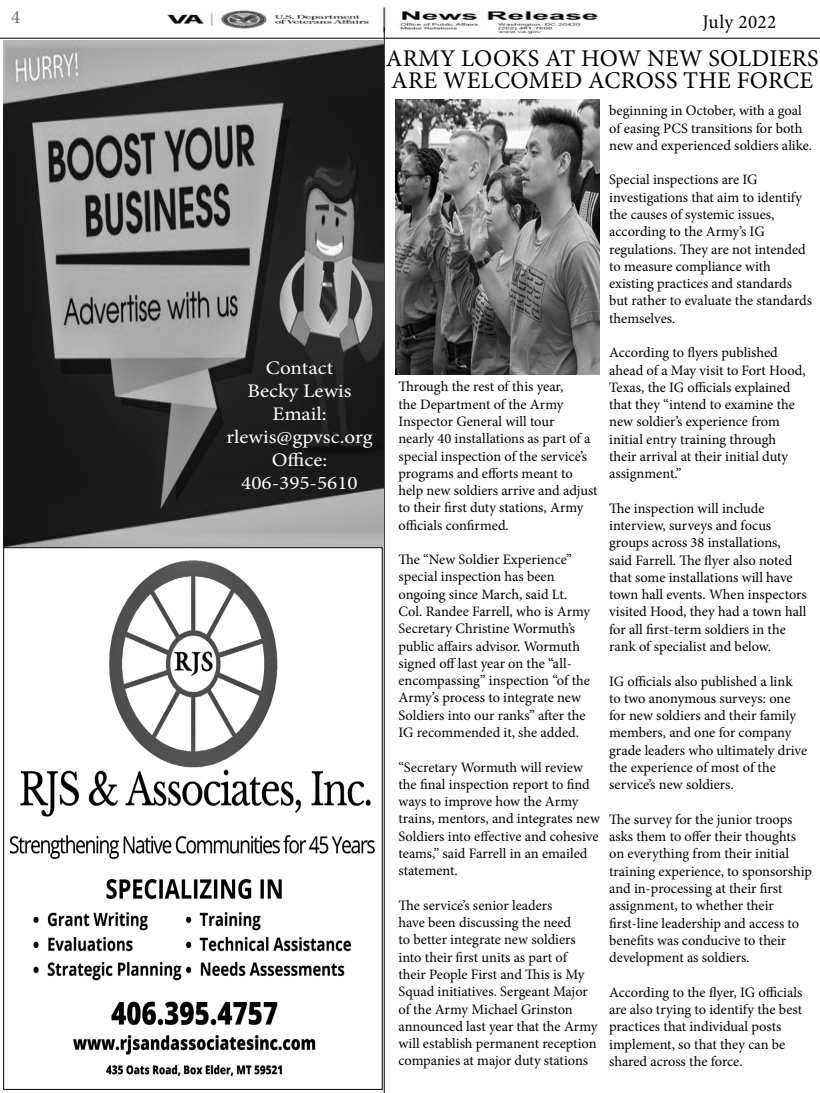
<style>
.page{position:relative;width:820px;height:1093px;background:#fff}
.page>*{position:absolute;margin:0;border:0;box-sizing:border-box;transform-origin:0 0}
.t1{font:24px/21.6px "Minion Pro";letter-spacing:.01em;color:#000}
.t2{font:19.2px/23px "Minion Pro";color:#fff;text-align:center;scale:1.1 1}
.t3{font:19.2px "Minion Pro";letter-spacing:.02em;color:#000}
.t4{font:19.2px "Minion Pro";color:#706f6f}
.t5{font:14.4px/17.3px "Minion Pro";color:#000}
</style>
<div class="page">
<img style="left:167px;top:7px;width:434px;height:33px">
<hr style="left:0;top:38px;width:819px;height:1px;background:#000">
<img style="left:9px;top:560px;width:366px;height:517px">
<hr style="left:383px;top:27px;width:1px;height:1066px;background:#000">
<img style="left:396px;top:100px;width:203px;height:274px">
<img style="left:4px;top:40px;width:379px;height:506px">
<h2 class="t4" style="left:11px;top:4px;width:11px">4</h2>
<h2 class="t2" style="left:226px;top:356px;width:134px">Contact<br>Becky Lewis<br>Email: rlewis@gpvsc.org<br>Office:<br>406-395-5610</h2>
<h2 class="t3" style="left:702px;top:9px;width:75px">July 2022</h2>
<h1 class="t1" style="left:386px;top:48px;width:434px">ARMY LOOKS AT HOW NEW SOLDIERS<br>ARE WELCOMED ACROSS THE FORCE</h1>
<p class="t5" style="left:609px;top:102px;width:204px">beginning in October, with a goal of easing PCS transitions for both new and experienced soldiers alike.</p>
<p class="t5" style="left:609px;top:171px;width:204px">Special inspections are IG investigations that aim to identify the causes of systemic issues, according to the Army’s IG regulations. They are not intended to measure compliance with existing practices and standards but rather to evaluate the standards themselves.</p>
<p class="t5" style="left:609px;top:344px;width:198px">According to flyers published ahead of a May visit to Fort Hood,<br>Texas, the IG officials explained that they “intend to examine the new soldier’s experience from initial entry training through their arrival at their initial duty assignment.”</p>
<p class="t5" style="left:609px;top:500px;width:199px">The inspection will include interview, surveys and focus groups across 38 installations, said Farrell. The flyer also noted that some installations will have town hall events. When inspectors visited Hood, they had a town hall for all first-term soldiers in the rank of specialist and below.</p>
<p class="t5" style="left:609px;top:672px;width:199px">IG officials also published a link to two anonymous surveys: one for new soldiers and their family members, and one for company grade leaders who ultimately drive the experience of most of the service’s new soldiers.</p>
<p class="t5" style="left:609px;top:811px;width:204px">The survey for the junior troops asks them to offer their thoughts on everything from their initial training experience, to sponsorship and in-processing at their first assignment, to whether their first-line leadership and access to benefits was conducive to their development as soldiers.</p>
<p class="t5" style="left:609px;top:983px;width:195px">According to the flyer, IG officials are also trying to identify the best practices that individual posts implement, so that they can be shared across the force.</p>
<p class="t5" style="left:398px;top:378px;width:200px">Through the rest of this year,<br>the Department of the Army<br>Inspector General will tour<br>nearly 40 installations as part of a special inspection of the service’s programs and efforts meant to help new soldiers arrive and adjust to their first duty stations, Army officials confirmed.</p>
<p class="t5" style="left:398px;top:551px;width:193px">The “New Soldier Experience” special inspection has been ongoing since March, said Lt.<br>Col. Randee Farrell, who is Army<br>Secretary Christine Wormuth’s public affairs advisor. Wormuth signed off last year on the “all&shy;encompassing” inspection “of the<br>Army’s process to integrate new<br>Soldiers into our ranks” after the<br>IG recommended it, she added.</p>
<p class="t5" style="left:398px;top:758px;width:203px">“Secretary Wormuth will review the final inspection report to find ways to improve how the Army trains, mentors, and integrates new<br>Soldiers into effective and cohesive teams,” said Farrell in an emailed statement.</p>
<p class="t5" style="left:398px;top:897px;width:200px">The service’s senior leaders<br>have been discussing the need<br>to better integrate new soldiers into their first units as part of their People First and This is My<br>Squad initiatives. Sergeant Major of the Army Michael Grinston announced last year that the Army will establish permanent reception companies at major duty stations</p>
</div>
